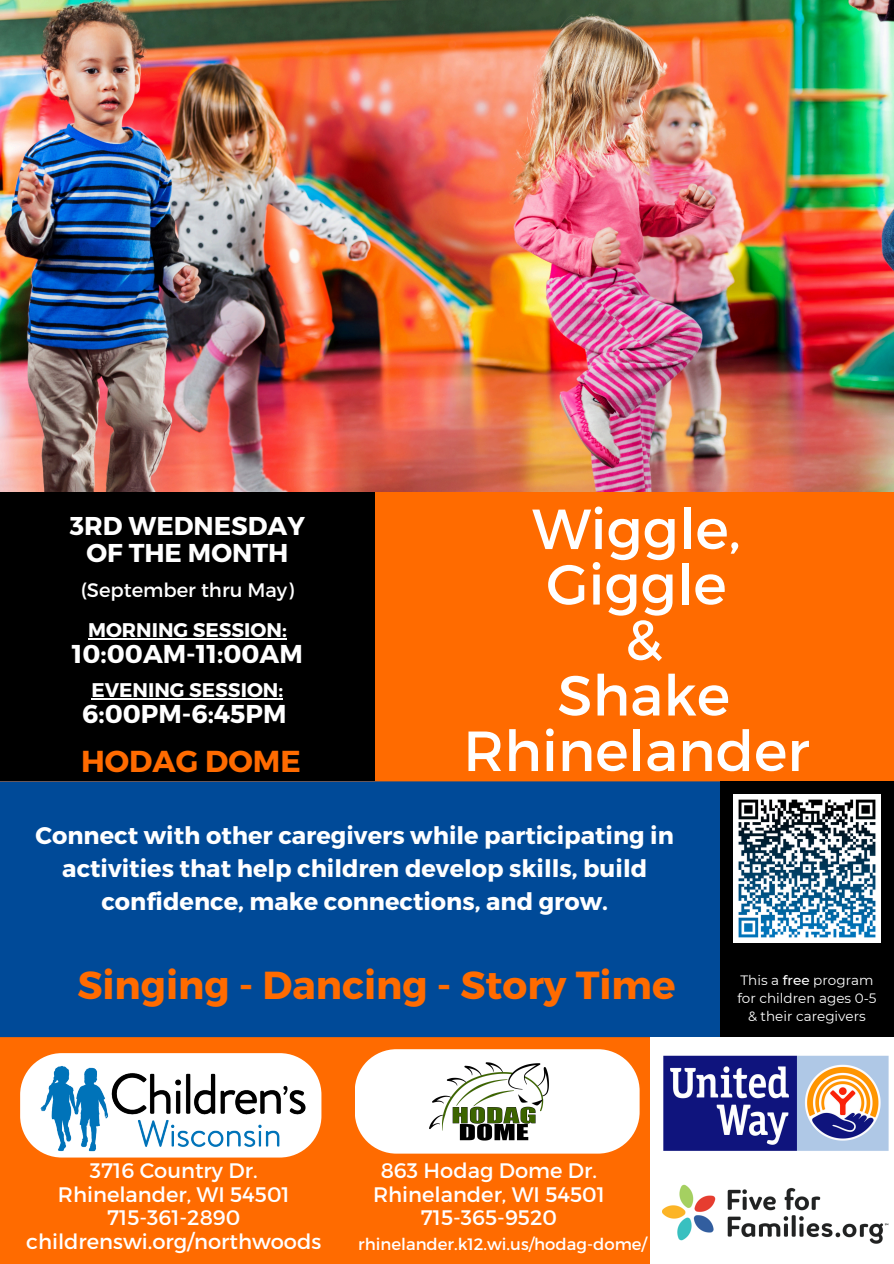
<style>
.page{position:relative;width:894px;height:1264px;background:#fff}
.page>*{position:absolute;margin:0;border:0;box-sizing:border-box;transform-origin:0 0}
.t1{font:56.4px/55.5px "Montserrat";color:#fff;text-align:center}
.t2{font:700 39px "Montserrat";color:#ff6b00}
.t3{font:700 30.3px "Montserrat";color:#ff6b00}
.t4{font:700 25.8px/27px "Montserrat";color:#fff;text-align:center}
.t5{font:700 24px/32.7px "Montserrat";color:#fff;text-align:center}
.t6{font:21px "Montserrat";color:#fff}
.t7{font:700 19.8px "Montserrat";color:#fff}
.t8{font:19.5px "Montserrat";color:#fff}
.t9{font:16.5px "Montserrat";color:#fff}
.t10{font:13.5px/18px "Montserrat";color:#fff;text-align:center}
.s1{font-weight:500}
</style>
<div class="page">
<div style="left:0;top:0;width:893px;height:1263px;background:#ff6b00"></div>
<svg style="left:20px;top:1053px;width:301px;height:96px"></svg>
<div style="left:0;top:781px;width:720px;height:256px;background:#004a98"></div>
<img style="left:0;top:0;width:893px;height:492px">
<div style="left:0;top:492px;width:374px;height:289px;background:#000"></div>
<div style="left:720px;top:781px;width:173px;height:256px;background:#000"></div>
<img style="left:36px;top:1054px;width:275px;height:104px">
<img style="left:733px;top:794px;width:147px;height:148px">
<div style="left:650px;top:1037px;width:243px;height:226px;background:#fff"></div>
<img style="left:663px;top:1055px;width:225px;height:96px">
<svg style="left:355px;top:1049px;width:284px;height:104px;background:#fff2e9"></svg>
<img style="left:427px;top:1053px;width:124px;height:96px">
<hr style="left:88px;top:638px;width:199px;height:1px;background:#fff">
<hr style="left:92px;top:698px;width:191px;height:1px;background:#fff">
<img style="left:662px;top:1184px;width:226px;height:59px">
<p class="t4" style="left:70px;top:511px;width:236px">3RD WEDNESDAY<br>OF THE MONTH</p>
<p class="t8" style="left:81px;top:577px;width:215px">(September thru May)</p>
<h1 class="t7" style="left:88px;top:617px;width:200px">MORNING SESSION:</h1>
<h1 class="t4" style="left:72px;top:639px;width:232px">10:00AM-11:00AM</h1>
<h5 class="t7" style="left:92px;top:677px;width:193px">EVENING SESSION:</h5>
<h5 class="t4" style="left:82px;top:698px;width:206px">6:00PM-6:45PM</h5>
<h2 class="t3" style="left:81px;top:741px;width:221px">HODAG DOME</h2>
<p class="t1" style="left:463px;top:498px;width:347px">Wiggle,<br>Giggle<br>&amp;<br>Shake<br>Rhinelander</p>
<p class="t5" style="left:36px;top:818px;width:639px">Connect with other caregivers while participating in activities that help children develop skills, build confidence, make connections, and grow.</p>
<p class="t2" style="left:77px;top:959px;width:599px">Singing - Dancing - Story Time</p>
<p class="t6" style="left:90px;top:1156px;width:169px">3716 Country Dr.</p>
<p class="t6" style="left:58px;top:1180px;width:233px">Rhinelander, WI 54501</p>
<p class="t6" style="left:107px;top:1204px;width:134px">715-361-2890</p>
<p class="t6" style="left:26px;top:1227px;width:296px">childrenswi.org/northwoods</p>
<p class="t6" style="left:381px;top:1156px;width:218px">863 Hodag Dome Dr.</p>
<p class="t6" style="left:373px;top:1180px;width:233px">Rhinelander, WI 54501</p>
<p class="t6" style="left:421px;top:1204px;width:137px">715-365-9520</p>
<p class="t9" style="left:358px;top:1233px;width:290px">rhinelander.k12.wi.us/hodag-dome/</p>
<p class="t10" style="left:737px;top:970px;width:141px">This a <span class="s1">free</span> program for children ages 0-5 &amp; their caregivers</p>
</div>
